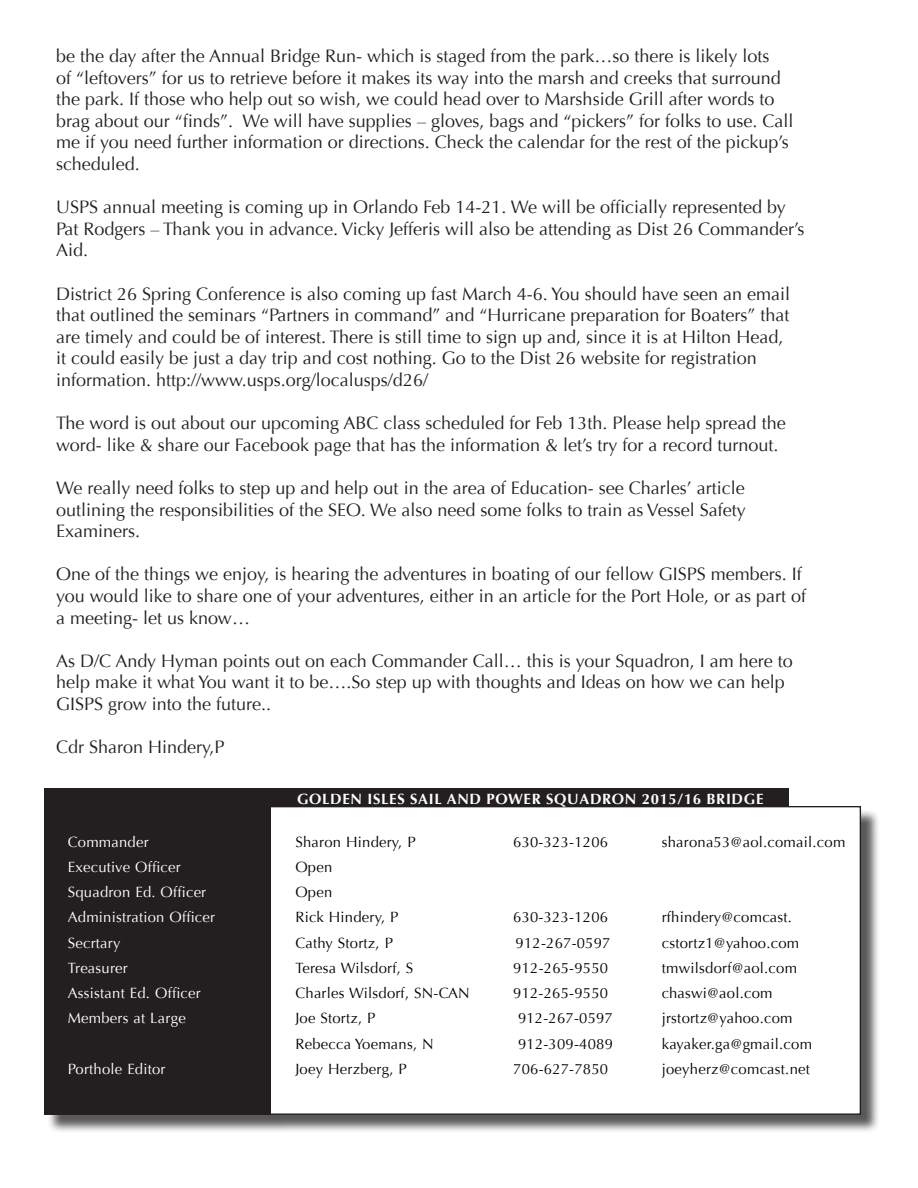
<style>
.page{position:relative;width:918px;height:1188px;background:#fff}
.page>*{position:absolute;margin:0;border:0;box-sizing:border-box;transform-origin:0 0}
.t1{font:18px/21.6px "Optima";color:#231f20}
.t2{font:14.85px "Optima";letter-spacing:.015em;color:#040503}
.t3{font:14.85px "Optima";letter-spacing:.015em;color:#fff}
.t4{font:700 14.85px "Optima";letter-spacing:.045em;color:#fff}
.s1{color:#fff}
</style>
<div class="page">
<div style="left:271px;top:788px;width:518px;height:23px;background:#231f20"></div>
<div style="left:47px;top:790px;width:833px;height:344px;background:#231f20;opacity:.75"></div>
<div style="left:58px;top:807px;width:802px;height:307px;background:#fff"></div>
<div style="left:44px;top:788px;width:227px;height:327px;background:#231f20"></div>
<p class="t1" style="left:56px;top:45px;width:739px">be the day after the Annual Bridge Run- which is staged from the park…so there is likely lots<br>of “leftovers” for us to retrieve before it makes its way into the marsh and creeks that surround the park. If those who help out so wish, we could head over to Marshside Grill after words to brag about our “finds”. We will have supplies – gloves, bags and “pickers” for folks to use. Call me if you need further information or directions. Check the calendar for the rest of the pickup’s scheduled.</p>
<p class="t1" style="left:56px;top:196px;width:750px">USPS annual meeting is coming up in Orlando Feb 14-21. We will be officially represented by<br>Pat Rodgers – Thank you in advance. Vicky Jefferis will also be attending as Dist 26 Commander’s<br>Aid.</p>
<p class="t1" style="left:56px;top:283px;width:736px">District 26 Spring Conference is also coming up fast March 4-6. You should have seen an email that outlined the seminars “Partners in command” and “Hurricane preparation for Boaters” that are timely and could be of interest. There is still time to sign up and, since it is at Hilton Head, it could easily be just a day trip and cost nothing. Go to the Dist 26 website for registration information. http://www.usps.org/localusps/d26/</p>
<p class="t1" style="left:56px;top:412px;width:731px">The word is out about our upcoming ABC class scheduled for Feb 13th. Please help spread the word- like &amp; share our Facebook page that has the information &amp; let’s try for a record turnout.</p>
<p class="t1" style="left:56px;top:477px;width:691px;text-align:justify">We really need folks to step up and help out in the area of Education- see Charles’ article outlining the responsibilities of the SEO. We also need some folks to train as Vessel Safety Examiners.</p>
<p class="t1" style="left:56px;top:564px;width:752px">One of the things we enjoy, is hearing the adventures in boating of our fellow GISPS members. If you would like to share one of your adventures, either in an article for the Port Hole, or as part of a meeting- let us know…</p>
<p class="t1" style="left:56px;top:650px;width:738px">As D/C Andy Hyman points out on each Commander Call… this is your Squadron, I am here to help make it what You want it to be….So step up with thoughts and Ideas on how we can help<br>GISPS grow into the future..</p>
<p class="t1" style="left:56px;top:736px;width:170px">Cdr Sharon Hindery,P</p>
<p class="t4" style="left:297px;top:791px;width:468px">GOLDEN ISLES SAIL AND POWER SQUADRON 2015/16 BRIDGE</p>
<p class="t3" style="left:68px;top:833px;width:82px">Commander</p>
<p class="t2" style="left:295px;top:833px;width:122px">Sharon Hindery, P</p>
<p class="t2" style="left:513px;top:833px;width:96px">630-323-1206</p>
<p class="t2" style="left:662px;top:833px;width:185px">sharona53@aol.comail.com</p>
<p class="t3" style="left:68px;top:858px;width:115px">Executive Officer</p>
<p class="t2" style="left:295px;top:858px;width:38px">Open</p>
<p class="t3" style="left:68px;top:884px;width:140px">Squadron Ed. Officer</p>
<p class="t2" style="left:295px;top:884px;width:38px">Open</p>
<p class="t3" style="left:68px;top:909px;width:149px">Administration Officer</p>
<p class="t2" style="left:295px;top:909px;width:104px">Rick Hindery, P</p>
<p class="t2" style="left:513px;top:909px;width:96px">630-323-1206</p>
<p class="t2" style="left:662px;top:909px;width:164px">rfhindery@comcast.<span class="s1">Assis</span></p>
<p class="t3" style="left:68px;top:934px;width:54px">Secrtary</p>
<p class="t2" style="left:295px;top:934px;width:99px">Cathy Stortz, P</p>
<p class="t2" style="left:516px;top:934px;width:96px">912-267-0597</p>
<p class="t2" style="left:662px;top:934px;width:139px">cstortz1@yahoo.com</p>
<p class="t3" style="left:68px;top:959px;width:62px">Treasurer</p>
<p class="t2" style="left:295px;top:959px;width:119px">Teresa Wilsdorf, S</p>
<p class="t2" style="left:513px;top:959px;width:96px">912-265-9550</p>
<p class="t2" style="left:662px;top:959px;width:137px">tmwilsdorf@aol.com</p>
<p class="t3" style="left:68px;top:984px;width:134px">Assistant Ed. Officer</p>
<p class="t2" style="left:295px;top:984px;width:176px">Charles Wilsdorf, SN-CAN</p>
<p class="t2" style="left:513px;top:984px;width:96px">912-265-9550</p>
<p class="t2" style="left:662px;top:984px;width:112px">chaswi@aol.com</p>
<p class="t3" style="left:68px;top:1010px;width:119px">Members at Large</p>
<p class="t2" style="left:295px;top:1010px;width:82px">Joe Stortz, P</p>
<p class="t2" style="left:518px;top:1010px;width:96px">912-267-0597</p>
<p class="t2" style="left:662px;top:1010px;width:132px">jrstortz@yahoo.com</p>
<p class="t2" style="left:295px;top:1035px;width:140px">Rebecca Yoemans, N</p>
<p class="t2" style="left:518px;top:1035px;width:96px">912-309-4089</p>
<p class="t2" style="left:662px;top:1035px;width:152px">kayaker.ga@gmail.com</p>
<p class="t3" style="left:68px;top:1060px;width:99px">Porthole Editor</p>
<p class="t2" style="left:295px;top:1060px;width:113px">Joey Herzberg, P</p>
<p class="t2" style="left:513px;top:1060px;width:96px">706-627-7850</p>
<p class="t2" style="left:662px;top:1060px;width:150px">joeyherz@comcast.net</p>
</div>
